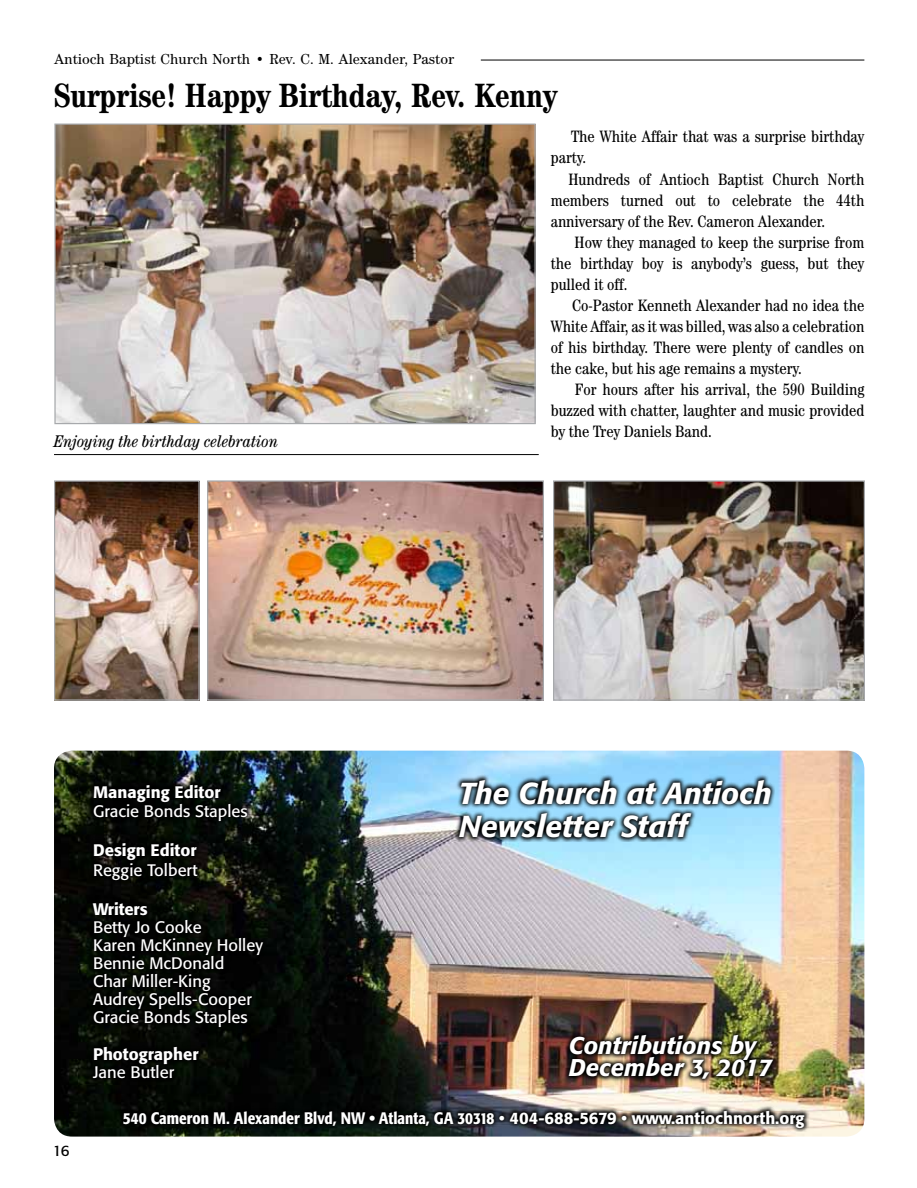
<style>
.page{position:relative;width:917px;height:1188px;background:#fff}
.page>*{position:absolute;margin:0;border:0;box-sizing:border-box;transform-origin:0 0}
.t1{font:700 condensed 33.75px "Century";color:#000}
.t2{font:italic 500 30px/33px "Formata";color:#fff}
.t3{font:italic 500 24px/22.5px "Formata";color:#fff}
.t4{font:italic condensed 16.8px "Century";color:#000}
.t5{font:condensed 16.5px "Century";color:#000}
.t6{font:16.5px/18px "Formata";color:#fff}
.t7{font:500 condensed 16.5px "Formata";color:#fff}
.t8{font:500 16.5px/18px "Formata";color:#fff}
.t9{font:15px "Century Itc T";color:#000;scale:.95 1}
.t10{font:15px "Formata";color:#000}
.s1{font-weight:500}
.s2{font-weight:400}
.s3{font-stretch:normal}
</style>
<div class="page">
<hr style="left:481px;top:60px;width:383px;height:1px;background:#000">
<img style="left:54px;top:750px;width:810px;height:386px">
<div style="left:86px;top:777px;width:181px;height:305px;background:#000"></div>
<svg style="left:117px;top:1103px;width:692px;height:28px;background:#333331"></svg>
<svg style="left:453px;top:772px;width:322px;height:69px;background:#577b8d"></svg>
<img style="left:562px;top:1027px;width:215px;height:55px">
<img style="left:56px;top:125px;width:477px;height:297px">
<div style="left:54px;top:123px;width:481px;height:301px;border:1px solid #a7a9ac"></div>
<img style="left:56px;top:482px;width:142px;height:216px">
<div style="left:54px;top:480px;width:146px;height:220px;border:1px solid #a7a9ac"></div>
<img style="left:209px;top:482px;width:333px;height:216px">
<div style="left:207px;top:480px;width:337px;height:220px;border:1px solid #a7a9ac"></div>
<img style="left:555px;top:482px;width:308px;height:216px">
<div style="left:553px;top:480px;width:312px;height:220px;border:1px solid #a7a9ac"></div>
<hr style="left:54px;top:454px;width:484px;height:1px;background:#000">
<p class="t9" style="left:54px;top:50px;width:423px">Antioch Baptist Church North • Rev. C. M. Alexander, Pastor</p>
<p class="t1" style="left:54px;top:76px;width:504px">Surprise! Happy Birthday, Rev. Kenny</p>
<p class="t4" style="left:54px;top:431px;width:226px">Enjoying the birthday celebration</p>
<p class="t5" style="left:571px;top:127px;width:295px">The White Affair that was a surprise birthday</p>
<p class="t5" style="left:550px;top:148px;width:37px">party.</p>
<p class="t5" style="left:568px;top:169px;width:297px">Hundreds of Antioch Baptist Church North</p>
<p class="t5" style="left:550px;top:190px;width:315px">members turned out to celebrate the 44th</p>
<p class="t5" style="left:550px;top:211px;width:276px">anniversary of the Rev. Cameron Alexander.</p>
<p class="t5" style="left:574px;top:232px;width:291px">How they managed to keep the surprise from</p>
<p class="t5" style="left:550px;top:253px;width:315px">the birthday boy is anybody’s guess, but they</p>
<p class="t5" style="left:550px;top:274px;width:78px">pulled it off.</p>
<p class="t5" style="left:572px;top:295px;width:294px">Co-Pastor Kenneth Alexander had no idea the</p>
<p class="t5" style="left:550px;top:316px;width:315px">White Affair, as it was billed, was also a celebration</p>
<p class="t5" style="left:550px;top:337px;width:315px">of his birthday. There were plenty of candles on</p>
<p class="t5" style="left:550px;top:358px;width:253px">the cake, but his age remains a mystery.</p>
<p class="t5" style="left:575px;top:379px;width:291px">For hours after his arrival, the 590 Building</p>
<p class="t5" style="left:550px;top:400px;width:315px">buzzed with chatter, laughter and music provided</p>
<p class="t5" style="left:550px;top:421px;width:162px">by the Trey Daniels Band.</p>
<p class="t10" style="left:53px;top:1141px;width:18px">16</p>
<p class="t2" style="left:459px;top:776px;width:314px">The Church at Antioch<br>Newsletter Staff</p>
<p class="t6" style="left:93px;top:782px;width:156px;line-height:19.5px"><span class="s1">Managing Editor<br></span>Gracie Bonds Staples</p>
<p class="t6" style="left:93px;top:840px;width:106px;line-height:19.5px"><span class="s1">Design Editor<br></span>Reggie Tolbert</p>
<p class="t6" style="left:93px;top:899px;width:171px"><span class="s1">Writers<br></span>Betty Jo Cooke<br>Karen McKinney Holley<br>Bennie McDonald<br>Char Miller-King<br>Audrey Spells-Cooper<br>Gracie Bonds Staples</p>
<p class="t8" style="left:93px;top:1045px;width:107px">Photographer<br><span class="s2">Jane Butler</span></p>
<p class="t7" style="left:123px;top:1107px;width:683px">540 Cameron M. Alexander Blvd, NW • Atlanta, GA 30318 <span class="s3">• 404-688-5679 • www.antiochnorth.org</span></p>
<p class="t3" style="left:568px;top:1033px;width:205px">Contributions by<br>December 3, 2017</p>
</div>
